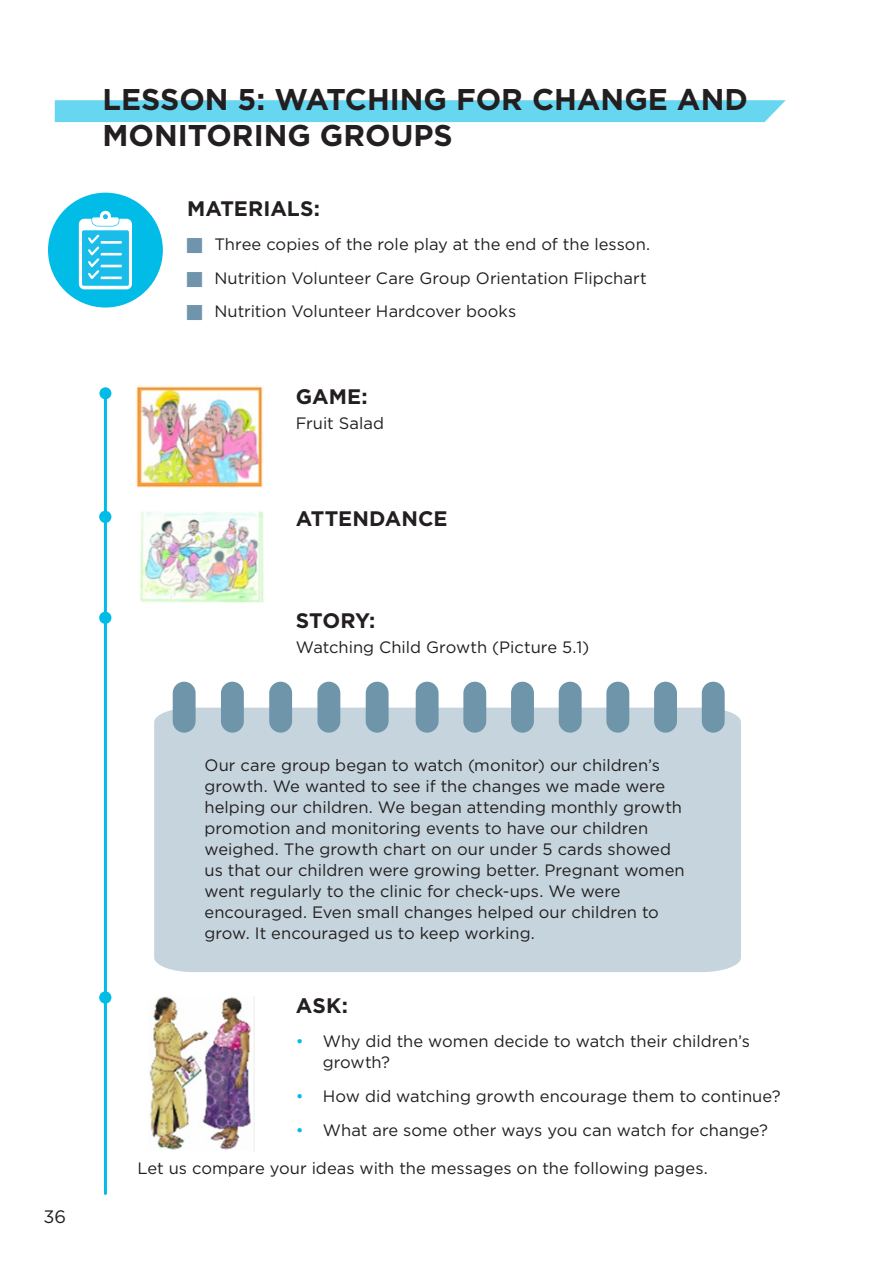
<style>
.page{position:relative;width:893px;height:1263px;background:#fff}
.page>*{position:absolute;margin:0;border:0;box-sizing:border-box;transform-origin:0 0}
.Paragraph_Style_1{font:700 30px/36px "Gotham";color:#231f20}
.Body_copy_8pt{font:700 21px "Gotham";color:#231f20}
.t1{font:18px "Gotham";color:#231f20}
.Body_copy_8pt-2{font:16.5px/21px "Gotham";color:#231f20}
.s1{color:#02bce8}
</style>
<div class="page">
<div style="left:48px;top:193px;width:115px;height:115px;background:#02bce8;border-radius:50%"></div>
<svg style="left:79px;top:211px;width:53px;height:78px;background:#6bd4f0"></svg>
<img style="left:136px;top:386px;width:127px;height:102px">
<img style="left:140px;top:510px;width:125px;height:92px">
<img style="left:149px;top:997px;width:105px;height:153px">
<hr style="left:104px;top:393px;width:3px;height:800px;background:#02bce8">
<div style="left:99px;top:387px;width:12px;height:12px;background:#02bce8;border-radius:50%"></div>
<div style="left:99px;top:511px;width:12px;height:12px;background:#02bce8;border-radius:50%"></div>
<div style="left:99px;top:612px;width:12px;height:12px;background:#02bce8;border-radius:50%"></div>
<div style="left:99px;top:991px;width:12px;height:13px;background:#02bce8;border-radius:50%"></div>
<div style="left:55px;top:100px;width:731px;height:22px;background:#67d6f1"></div>
<div style="left:154px;top:708px;width:587px;height:264px;background:#c5d4dd"></div>
<div style="left:173px;top:682px;width:23px;height:51px;background:#6f95ab;border-radius:11px"></div>
<div style="left:221px;top:682px;width:23px;height:51px;background:#6f95ab;border-radius:11px"></div>
<div style="left:269px;top:682px;width:23px;height:51px;background:#6f95ab;border-radius:11px"></div>
<div style="left:317px;top:682px;width:23px;height:51px;background:#6f95ab;border-radius:11px"></div>
<div style="left:366px;top:682px;width:23px;height:51px;background:#6f95ab;border-radius:11px"></div>
<div style="left:416px;top:682px;width:23px;height:51px;background:#6f95ab;border-radius:11px"></div>
<div style="left:463px;top:682px;width:23px;height:51px;background:#6f95ab;border-radius:11px"></div>
<div style="left:511px;top:682px;width:23px;height:51px;background:#6f95ab;border-radius:11px"></div>
<div style="left:559px;top:682px;width:23px;height:51px;background:#6f95ab;border-radius:11px"></div>
<div style="left:606px;top:682px;width:23px;height:51px;background:#6f95ab;border-radius:11px"></div>
<div style="left:654px;top:682px;width:23px;height:51px;background:#6f95ab;border-radius:11px"></div>
<div style="left:702px;top:682px;width:23px;height:51px;background:#6f95ab;border-radius:11px"></div>
<p class="Paragraph_Style_1" style="left:103px;top:81px;width:647px">LESSON 5: WATCHING FOR CHANGE AND<br>MONITORING GROUPS</p>
<p class="Body_copy_8pt" style="left:187px;top:196px;width:134px">MATERIALS:</p>
<p class="Body_copy_8pt-2" style="left:214px;top:233px;width:435px">Three copies of the role play at the end of the lesson.</p>
<p class="Body_copy_8pt-2" style="left:214px;top:267px;width:434px">Nutrition Volunteer Care Group Orientation Flipchart</p>
<p class="Body_copy_8pt-2" style="left:214px;top:301px;width:303px">Nutrition Volunteer Hardcover books</p>
<p class="Body_copy_8pt" style="left:296px;top:384px;width:73px">GAME:</p>
<p class="Body_copy_8pt-2" style="left:296px;top:412px;width:90px">Fruit Salad</p>
<p class="Body_copy_8pt" style="left:296px;top:506px;width:153px">ATTENDANCE</p>
<p class="Body_copy_8pt" style="left:296px;top:609px;width:81px">STORY:</p>
<p class="Body_copy_8pt-2" style="left:296px;top:636px;width:295px">Watching Child Growth (Picture 5.1)</p>
<p class="t1" style="left:44px;top:1205px;width:24px">36</p>
<p class="Body_copy_8pt-2" style="left:204px;top:754px;width:482px">Our care group began to watch (monitor) our children’s growth. We wanted to see if the changes we made were helping our children. We began attending monthly growth promotion and monitoring events to have our children weighed. The growth chart on our under 5 cards showed us that our children were growing better. Pregnant women went regularly to the clinic for check-ups. We were encouraged. Even small changes helped our children to grow. It encouraged us to keep working.</p>
<p class="Body_copy_8pt" style="left:296px;top:994px;width:54px">ASK:</p>
<p class="Body_copy_8pt-2" style="left:323px;top:1030px;width:429px;text-indent:-27px"><span class="s1">•</span> Why did the women decide to watch their children’s growth?</p>
<p class="Body_copy_8pt-2" style="left:296px;top:1085px;width:486px"><span class="s1">•</span> How did watching growth encourage them to continue?</p>
<p class="Body_copy_8pt-2" style="left:296px;top:1119px;width:474px"><span class="s1">•</span> What are some other ways you can watch for change?</p>
<p class="Body_copy_8pt-2" style="left:137px;top:1157px;width:569px">Let us compare your ideas with the messages on the following pages.</p>
</div>
